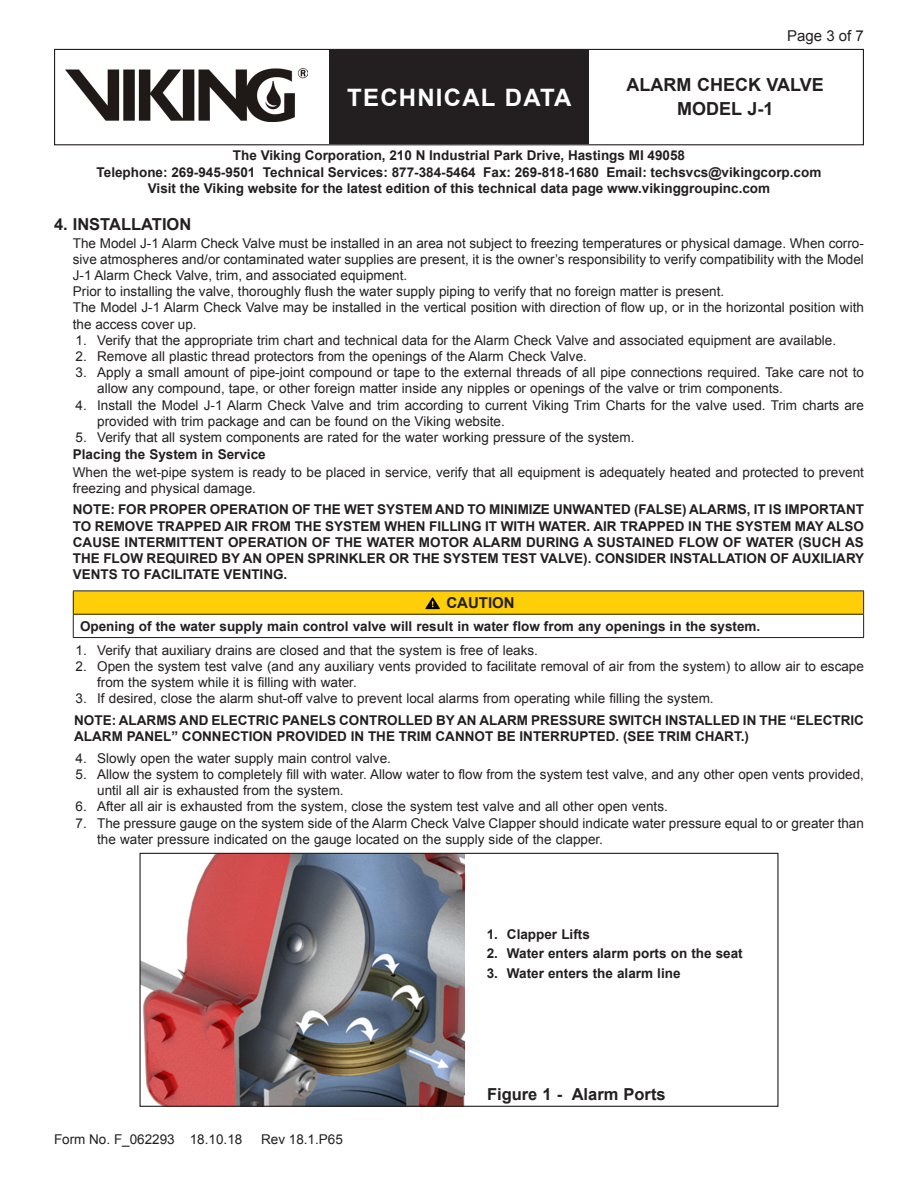
<style>
.page{position:relative;width:918px;height:1188px;background:#fff}
.page>*{position:absolute;margin:0;border:0;box-sizing:border-box;transform-origin:0 0}
.t1{font:700 24px "Arial";letter-spacing:.05em;color:#fff}
.t2{font:700 18px/24.3px "Arial";color:#231f20;text-align:center}
.Figure_Title{font:700 16.5px "Arial";color:#231f20}
.Heading{font:700 16.5px "Arial";color:#231f20}
.t3{font:15px "Arial";color:#231f20}
.Body_Text{font:700 15px "Arial";color:#231f20}
.Body_Text-2{font:13.5px/16.2px "Arial";color:#231f20}
.Note{font:700 13.5px/16.2px "Arial";color:#231f20;text-align:center}
.List_Bullet{font:700 13.5px "Arial";color:#231f20}
.Heading_2{font:700 13.5px "Arial";color:#231f20}
</style>
<div class="page">
<div style="left:54px;top:49px;width:810px;height:96px;border:1px solid #231f20"></div>
<div style="left:329px;top:50px;width:260px;height:94px;background:#231f20"></div>
<img style="left:65px;top:68px;width:243px;height:54px">
<div style="left:73px;top:591px;width:791px;height:23px;background:#fece08"></div>
<hr style="left:73px;top:591px;width:791px;height:1px;background:#231f20">
<hr style="left:73px;top:614px;width:791px;height:1px;background:#231f20">
<svg style="left:73px;top:591px;width:1px;height:46px"></svg>
<svg style="left:863px;top:591px;width:1px;height:46px"></svg>
<hr style="left:73px;top:637px;width:791px;height:1px;background:#231f20">
<svg style="left:425px;top:597px;width:15px;height:12px"></svg>
<img style="left:141px;top:855px;width:323px;height:250px">
<div style="left:139px;top:853px;width:640px;height:254px;border:1px solid #231f20"></div>
<p class="t3" style="left:787px;top:26px;width:78px">Page 3 of 7</p>
<h1 class="t1" style="left:347px;top:81px;width:226px">TECHNICAL DATA</h1>
<h2 class="t2" style="left:627px;top:73px;width:199px">ALARM CHECK VALVE<br>MODEL J-1</h2>
<p class="Note" style="left:97px;top:148px;width:726px">The Viking Corporation, 210 N Industrial Park Drive, Hastings MI 49058<br>Telephone: 269-945-9501 Technical Services: 877-384-5464 Fax: 269-818-1680 Email: techsvcs@vikingcorp.com<br>Visit the Viking website for the latest edition of this technical data page www.vikinggroupinc.com</p>
<p class="Heading" style="left:54px;top:213px;width:139px">4. INSTALLATION</p>
<p class="Body_Text-2" style="left:73px;top:235px;width:793px;text-align:justify">The Model J-1 Alarm Check Valve must be installed in an area not subject to freezing temperatures or physical damage. When corro&shy;sive atmospheres and/or contaminated water supplies are present, it is the owner’s responsibility to verify compatibility with the Model J-1 Alarm Check Valve, trim, and associated equipment.</p>
<p class="Body_Text-2" style="left:73px;top:283px;width:653px">Prior to installing the valve, thoroughly flush the water supply piping to verify that no foreign matter is present.</p>
<p class="Body_Text-2" style="left:73px;top:300px;width:793px">The Model J-1 Alarm Check Valve may be installed in the vertical position with direction of flow up, or in the horizontal position with the access cover up.</p>
<p class="Body_Text-2" style="left:76px;top:332px;width:762px">1. Verify that the appropriate trim chart and technical data for the Alarm Check Valve and associated equipment are available.</p>
<p class="Body_Text-2" style="left:76px;top:348px;width:513px">2. Remove all plastic thread protectors from the openings of the Alarm Check Valve.</p>
<p class="Body_Text-2" style="left:97px;top:364px;width:768px;text-indent:-22px">3. Apply a small amount of pipe-joint compound or tape to the external threads of all pipe connections required. Take care not to allow any compound, tape, or other foreign matter inside any nipples or openings of the valve or trim components.</p>
<p class="Body_Text-2" style="left:97px;top:397px;width:768px;text-indent:-22px">4. Install the Model J-1 Alarm Check Valve and trim according to current Viking Trim Charts for the valve used. Trim charts are provided with trim package and can be found on the Viking website.</p>
<p class="Body_Text-2" style="left:76px;top:429px;width:560px">5. Verify that all system components are rated for the water working pressure of the system.</p>
<p class="Heading_2" style="left:73px;top:445px;width:194px">Placing the System in Service</p>
<p class="Body_Text-2" style="left:73px;top:464px;width:793px">When the wet-pipe system is ready to be placed in service, verify that all equipment is adequately heated and protected to prevent freezing and physical damage.</p>
<p class="Note" style="left:73px;top:502px;width:793px;text-align:justify">NOTE: FOR PROPER OPERATION OF THE WET SYSTEM AND TO MINIMIZE UNWANTED (FALSE) ALARMS, IT IS IMPORTANT TO REMOVE TRAPPED AIR FROM THE SYSTEM WHEN FILLING IT WITH WATER. AIR TRAPPED IN THE SYSTEM MAY ALSO CAUSE INTERMITTENT OPERATION OF THE WATER MOTOR ALARM DURING A SUSTAINED FLOW OF WATER (SUCH AS THE FLOW REQUIRED BY AN OPEN SPRINKLER OR THE SYSTEM TEST VALVE). CONSIDER INSTALLATION OF AUXILIARY VENTS TO FACILITATE VENTING.</p>
<p class="Body_Text" style="left:446px;top:593px;width:70px">CAUTION</p>
<p class="List_Bullet" style="left:80px;top:617px;width:682px">Opening of the water supply main control valve will result in water flow from any openings in the system.</p>
<p class="Body_Text-2" style="left:76px;top:642px;width:464px">1. Verify that auxiliary drains are closed and that the system is free of leaks.</p>
<p class="Body_Text-2" style="left:97px;top:658px;width:768px;text-indent:-22px">2. Open the system test valve (and any auxiliary vents provided to facilitate removal of air from the system) to allow air to escape from the system while it is filling with water.</p>
<p class="Body_Text-2" style="left:76px;top:691px;width:640px">3. If desired, close the alarm shut-off valve to prevent local alarms from operating while filling the system.</p>
<p class="Note" style="left:74px;top:713px;width:791px;text-align:left">NOTE: ALARMS AND ELECTRIC PANELS CONTROLLED BY AN ALARM PRESSURE SWITCH INSTALLED IN THE “ELECTRIC<br>ALARM PANEL” CONNECTION PROVIDED IN THE TRIM CANNOT BE INTERRUPTED. (SEE TRIM CHART.)</p>
<p class="Body_Text-2" style="left:76px;top:750px;width:317px">4. Slowly open the water supply main control valve.</p>
<p class="Body_Text-2" style="left:97px;top:766px;width:768px;text-indent:-22px">5. Allow the system to completely fill with water. Allow water to flow from the system test valve, and any other open vents provided, until all air is exhausted from the system.</p>
<p class="Body_Text-2" style="left:76px;top:799px;width:594px">6. After all air is exhausted from the system, close the system test valve and all other open vents.</p>
<p class="Body_Text-2" style="left:97px;top:815px;width:768px;text-indent:-22px">7. The pressure gauge on the system side of the Alarm Check Valve Clapper should indicate water pressure equal to or greater than the water pressure indicated on the gauge located on the supply side of the clapper.</p>
<p class="Note" style="left:487px;top:926px;width:105px">1. Clapper Lifts</p>
<p class="Note" style="left:487px;top:946px;width:258px">2. Water enters alarm ports on the seat</p>
<p class="Note" style="left:487px;top:966px;width:195px">3. Water enters the alarm line</p>
<p class="Body_Text-2" style="left:54px;top:1132px;width:190px">Form No. F_062293 18.10.18</p>
<p class="Body_Text-2" style="left:261px;top:1132px;width:83px">Rev 18.1.P65</p>
<p class="Figure_Title" style="left:487px;top:1083px;width:180px">Figure 1 - Alarm Ports</p>
</div>
